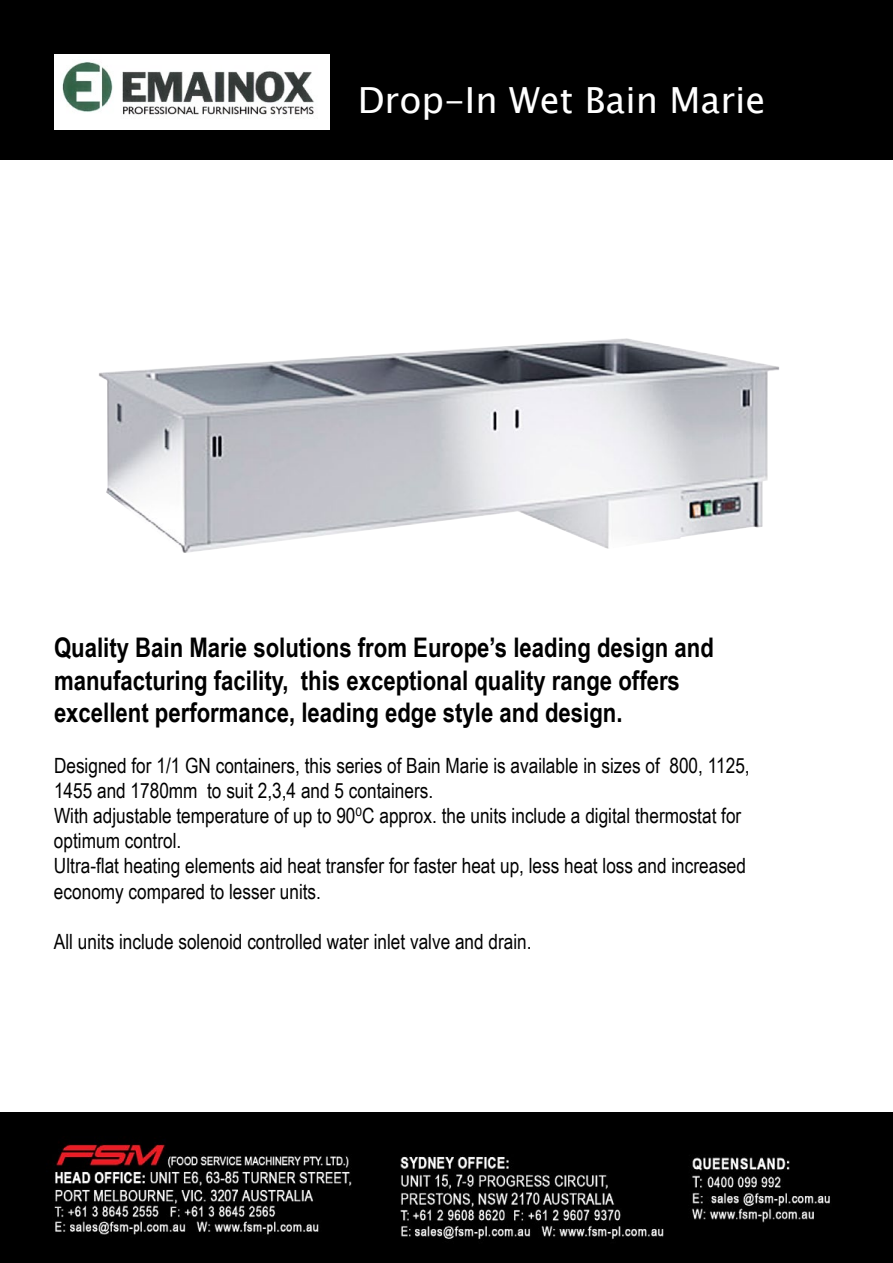
<style>
.page{position:relative;width:893px;height:1263px;background:#fff}
.page>*{position:absolute;margin:0;border:0;box-sizing:border-box;transform-origin:0 0}
.t1{font:36px "Lucida Sans Unicode";color:#fff}
.t2{font:700 27px/32.4px "Arial Narrow";color:#000}
.t3{font:21px/25.2px "Arial Narrow";color:#000}
</style>
<div class="page">
<img style="left:99px;top:338px;width:680px;height:215px">
<div style="left:0;top:0;width:893px;height:160px;background:#000"></div>
<img style="left:54px;top:54px;width:275px;height:76px">
<img style="left:0;top:1112px;width:893px;height:151px">
<h1 class="t1" style="left:358px;top:72px;width:409px">Drop-In Wet Bain Marie</h1>
<p class="t2" style="left:54px;top:630px;width:661px">Quality Bain Marie solutions from Europe’s leading design and manufacturing facility, this exceptional quality range offers excellent performance, leading edge style and design.</p>
<p class="t3" style="left:54px;top:752px;width:697px">Designed for 1/1 GN containers, this series of Bain Marie is available in sizes of 800, 1125, 1455 and 1780mm to suit 2,3,4 and 5 containers.<br>With adjustable temperature of up to 90<sup>0</sup>C approx. the units include a digital thermostat for optimum control.<br>Ultra-flat heating elements aid heat transfer for faster heat up, less heat loss and increased economy compared to lesser units.</p>
<p class="t3" style="left:54px;top:928px;width:479px">All units include solenoid controlled water inlet valve and drain.</p>
</div>
